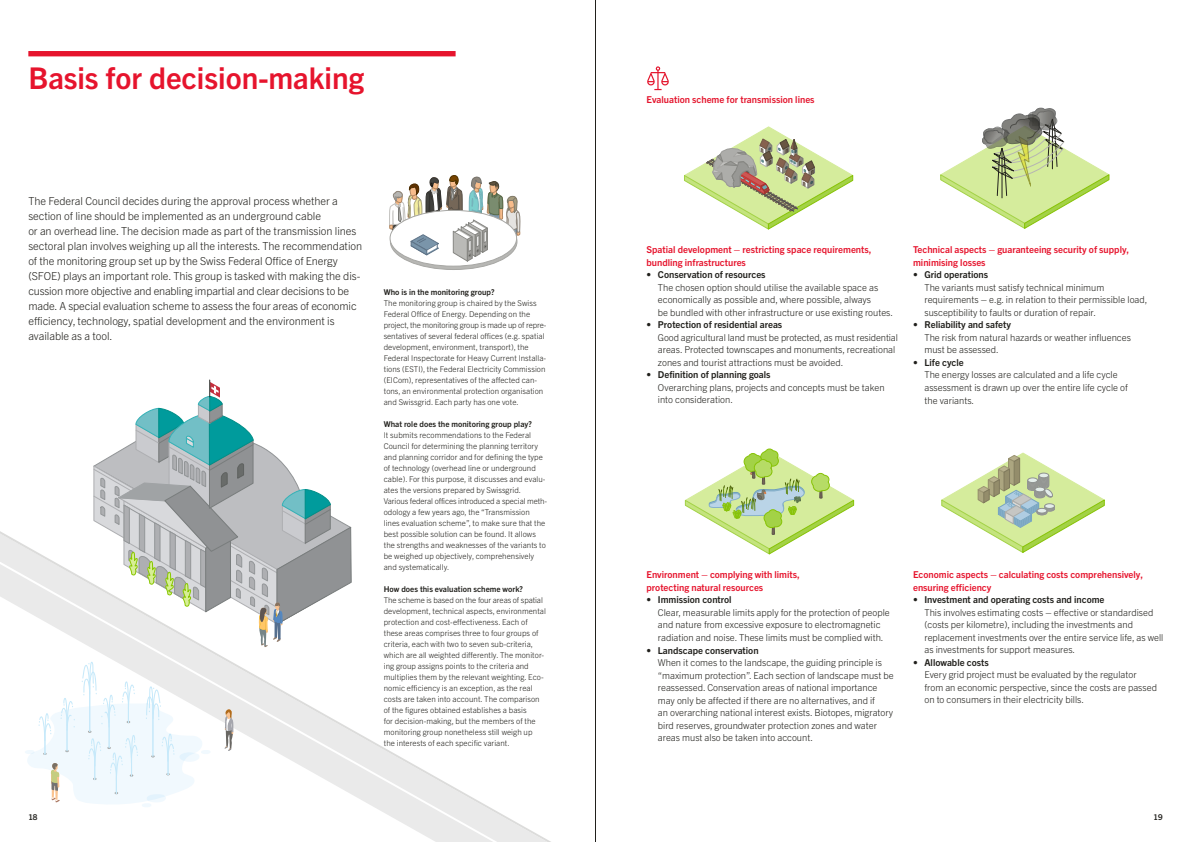
<style>
.page{position:relative;width:1191px;height:842px;background:#fff}
.page>*{position:absolute;margin:0;border:0;box-sizing:border-box;transform-origin:0 0}
.t1{font:700 30px "Trade Gothic Next LT Pro";color:#e6142d}
.t2{font:300 11px/15px "Trade Gothic Next LT Pro";letter-spacing:-.005em;color:#21201c}
.t3{font:300 9.5px/12.5px "Trade Gothic Next LT Pro";color:#21201c}
.t4{font:700 9.5px/12.5px "Trade Gothic Next LT Pro";color:#e6142d}
.t5{font:700 9.5px "Trade Gothic Next LT Pro";color:#21201c}
.t6{font:700 9.5px "Trade Gothic Next LT Pro";color:#e4152d}
.t7{font:300 8px/11px "Trade Gothic Next LT Pro";letter-spacing:.005em;color:#21201c}
.t8{font:700 8px "Trade Gothic Next LT Pro";letter-spacing:.005em;color:#21201c}
</style>
<div class="page">
<svg style="left:941px;top:453px;width:164px;height:100px"></svg>
<div style="left:1037px;top:508px;width:9px;height:5px;background:#e4edea;border-radius:50%"></div>
<div style="left:1037px;top:508px;width:10px;height:5px;border:1px solid #8f9290;border-radius:50%"></div>
<svg style="left:940px;top:108px;width:169px;height:121px"></svg>
<svg style="left:685px;top:449px;width:169px;height:105px"></svg>
<svg style="left:684px;top:127px;width:169px;height:103px"></svg>
<svg style="left:0;top:531px;width:551px;height:311px"></svg>
<svg style="left:25px;top:657px;width:186px;height:150px"></svg>
<svg style="left:224px;top:709px;width:9px;height:42px"></svg>
<svg style="left:93px;top:380px;width:259px;height:267px"></svg>
<svg style="left:389px;top:175px;width:131px;height:95px"></svg>
<div style="left:28px;top:51px;width:427px;height:5px;background:#e6142d"></div>
<svg style="left:647px;top:66px;width:22px;height:24px"></svg>
<hr style="left:595px;top:0;width:1px;height:842px;background:#21201c">
<h1 class="t1" style="left:28px;top:57px;width:337px">Basis for decision-making</h1>
<p class="t2" style="left:28px;top:192px;width:335px">The Federal Council decides during the approval process whether a section of line should be implemented as an underground cable<br>or an overhead line. The decision made as part of the transmission lines sectoral plan involves weighing up all the interests. The recommendation of the monitoring group set up by the Swiss Federal Office of Energy (SFOE) plays an important role. This group is tasked with making the dis&shy;cussion more objective and enabling impartial and clear decisions to be made. A special evaluation scheme to assess the four areas of economic efficiency, technology, spatial development and the environment is available as a tool.</p>
<p class="t8" style="left:384px;top:287px;width:112px">Who is in the monitoring group?</p>
<p class="t7" style="left:384px;top:297px;width:164px">The monitoring group is chaired by the Swiss Federal Office of Energy. Depending on the project, the monitoring group is made up of repre&shy;sentatives of several federal offices (e.g. spatial development, environment, transport), the Federal Inspectorate for Heavy Current Installa&shy;tions (ESTI), the Federal Electricity Commission (ElCom), representatives of the affected can&shy;tons, an environmental protection organisation and Swissgrid. Each party has one vote.</p>
<p class="t8" style="left:384px;top:419px;width:149px">What role does the monitoring group play?</p>
<p class="t7" style="left:384px;top:429px;width:165px">It submits recommendations to the Federal Council for determining the planning territory and planning corridor and for defining the type of technology (overhead line or underground cable). For this purpose, it discusses and evalu&shy;ates the versions prepared by Swissgrid.<br>Various federal offices introduced a special meth&shy;odology a few years ago, the “Transmission lines evaluation scheme”, to make sure that the best possible solution can be found. It allows the strengths and weaknesses of the variants to be weighed up objectively, comprehensively and systematically.</p>
<p class="t8" style="left:384px;top:584px;width:141px">How does this evaluation scheme work?</p>
<p class="t7" style="left:384px;top:594px;width:164px">The scheme is based on the four areas of spatial development, technical aspects, environmental protection and cost-effectiveness. Each of these areas comprises three to four groups of criteria, each with two to seven sub-criteria, which are all weighted differently. The monitor&shy;ing group assigns points to the criteria and multiplies them by the relevant weighting. Eco&shy;nomic efficiency is an exception, as the real costs are taken into account. The comparison of the figures obtained establishes a basis<br>for decision-making, but the members of the monitoring group nonetheless still weigh up<br>the interests of each specific variant.</p>
<p class="t6" style="left:646px;top:93px;width:170px">Evaluation scheme for transmission lines</p>
<p class="t4" style="left:646px;top:243px;width:226px">Spatial development – restricting space requirements, bundling infrastructures</p>
<p class="t5" style="left:646px;top:268px;width:121px">• Conservation of resources</p>
<p class="t3" style="left:658px;top:281px;width:237px">The chosen option should utilise the available space as economically as possible and, where possible, always<br>be bundled with other infrastructure or use existing routes.</p>
<p class="t5" style="left:646px;top:318px;width:137px">• Protection of residential areas</p>
<p class="t3" style="left:658px;top:331px;width:242px">Good agricultural land must be protected, as must residential areas. Protected townscapes and monuments, recreational zones and tourist attractions must be avoided.</p>
<p class="t5" style="left:646px;top:368px;width:126px">• Definition of planning goals</p>
<p class="t3" style="left:658px;top:381px;width:228px">Overarching plans, projects and concepts must be taken into consideration.</p>
<p class="t4" style="left:913px;top:243px;width:218px">Technical aspects – guaranteeing security of supply, minimising losses</p>
<p class="t5" style="left:913px;top:268px;width:76px">• Grid operations</p>
<p class="t3" style="left:924px;top:281px;width:224px">The variants must satisfy technical minimum requirements – e.g. in relation to their permissible load, susceptibility to faults or duration of repair.</p>
<p class="t5" style="left:913px;top:318px;width:99px">• Reliability and safety</p>
<p class="t3" style="left:924px;top:331px;width:208px">The risk from natural hazards or weather influences must be assessed.</p>
<p class="t5" style="left:913px;top:356px;width:52px">• Life cycle</p>
<p class="t3" style="left:924px;top:368px;width:205px">The energy losses are calculated and a life cycle assessment is drawn up over the entire life cycle of the variants.</p>
<p class="t4" style="left:646px;top:568px;width:155px">Environment – complying with limits, protecting natural resources</p>
<p class="t5" style="left:646px;top:593px;width:87px">• Immission control</p>
<p class="t3" style="left:658px;top:606px;width:233px">Clear, measurable limits apply for the protection of people and nature from excessive exposure to electromagnetic radiation and noise. These limits must be complied with.</p>
<p class="t5" style="left:646px;top:643px;width:114px">• Landscape conservation</p>
<p class="t3" style="left:658px;top:656px;width:237px">When it comes to the landscape, the guiding principle is “maximum protection”. Each section of landscape must be reassessed. Conservation areas of national importance may only be affected if there are no alternatives, and if<br>an overarching national interest exists. Biotopes, migratory bird reserves, groundwater protection zones and water areas must also be taken into account.</p>
<p class="t4" style="left:913px;top:568px;width:231px">Economic aspects – calculating costs comprehensively, ensuring efficiency</p>
<p class="t5" style="left:913px;top:593px;width:193px">• Investment and operating costs and income</p>
<p class="t3" style="left:924px;top:606px;width:240px">This involves estimating costs – effective or standardised (costs per kilometre), including the investments and replacement investments over the entire service life, as well as investments for support measures.</p>
<p class="t5" style="left:913px;top:656px;width:77px">• Allowable costs</p>
<p class="t3" style="left:924px;top:668px;width:234px">Every grid project must be evaluated by the regulator from an economic perspective, since the costs are passed on to consumers in their electricity bills.</p>
<p class="t8" style="left:28px;top:811px;width:11px">18</p>
<p class="t8" style="left:1153px;top:811px;width:11px">19</p>
</div>
